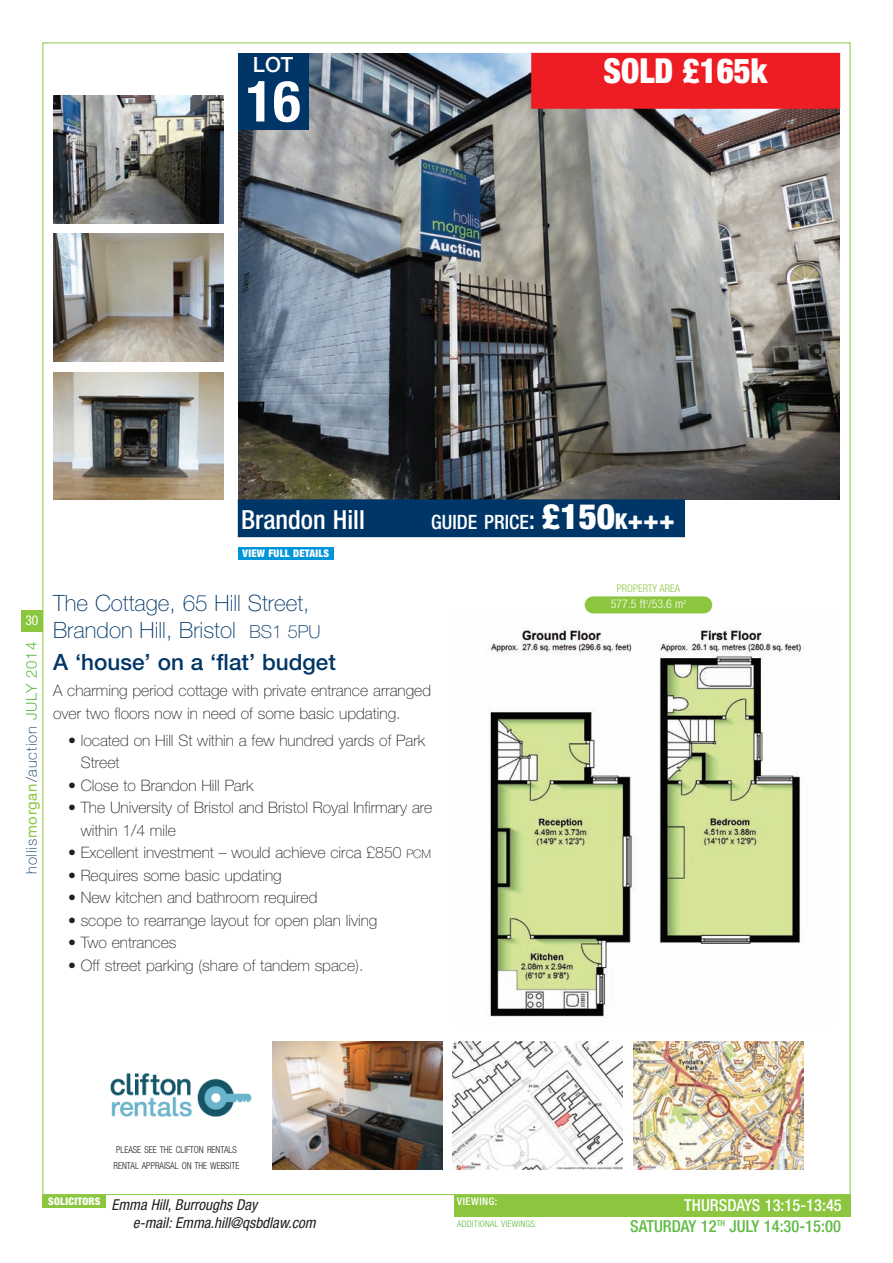
<style>
.page{position:relative;width:893px;height:1263px;background:#fff}
.page>*{position:absolute;margin:0;border:0;box-sizing:border-box;transform-origin:0 0}
.t1{font:700 condensed 57px "Helvetica Neue";color:#fff}
.t2{font:900 condensed 34.5px "Helvetica Neue";color:#fff;scale:.95 1}
.t3{font:500 condensed 26.4px "Helvetica Neue";color:#fff}
.t4{font:100 22.5px/27px "Helvetica Neue";color:#003667}
.t5{font:500 22.5px "Helvetica Neue";color:#003667}
.t6{font:500 21px "Helvetica Neue";color:#fff}
.t7{font:500 condensed 19.8px "Helvetica Neue";color:#fff}
.t8{font:500 condensed 16.5px "Helvetica Neue";color:#60bb46}
.t9{font:500 condensed 16.5px "Helvetica Neue";color:#fff}
.t10{font:100 15.75px/22.5px "Helvetica Neue";color:#231f20}
.t11{font:italic condensed 15px/18px "Helvetica Neue";color:#231f20}
.t12{font:100 15px "Helvetica Neue";letter-spacing:.055em;color:#003667}
.t13{font:condensed 13.5px "Helvetica Neue";color:#fff}
.t14{font:300 condensed 12px "Helvetica Neue";color:#fff}
.t15{font:900 condensed 10.5px "Helvetica Neue";letter-spacing:.025em;color:#fff}
.t16{font:300 condensed 10.5px "Helvetica Neue";color:#8bc63e}
.t17{font:500 condensed 10.5px "Helvetica Neue";letter-spacing:.05em;color:#fff}
.t18{font:300 condensed 9.6px/15.8px "Helvetica Neue";color:#231f20;scale:.95 1}
.t19{font:300 condensed 9px "Helvetica Neue";letter-spacing:.025em;color:#60bb46}
.s1{font-weight:400;color:#8bc63e}
.s2{font-weight:300;color:#60bb46}
.s3{font-size:26.4px}
.s4{font-weight:900;font-size:35.1px}
.s5{font-weight:900;font-size:21.9px}
.s6{font-weight:900;font-size:26.4px}
.s7{font-size:18px}
.s8{font-size:11.85px}
</style>
<div class="page">
<div style="left:43px;top:1195px;width:63px;height:13px;background:#8bc63e"></div>
<img style="left:238px;top:53px;width:602px;height:447px">
<div style="left:238px;top:500px;width:446px;height:37px;background:#003667"></div>
<img style="left:53px;top:96px;width:170px;height:127px">
<img style="left:53px;top:234px;width:170px;height:127px">
<img style="left:53px;top:372px;width:170px;height:128px">
<div style="left:454px;top:1195px;width:396px;height:21px;background:#8bc63e"></div>
<div style="left:238px;top:547px;width:96px;height:13px;background:#0095d9"></div>
<div style="left:238px;top:53px;width:70px;height:77px;background:#003667"></div>
<img style="left:489px;top:610px;width:315px;height:408px">
<img style="left:272px;top:1042px;width:170px;height:127px">
<img style="left:453px;top:1042px;width:170px;height:127px">
<img style="left:634px;top:1042px;width:170px;height:127px">
<img style="left:110px;top:1073px;width:142px;height:44px">
<div style="left:21px;top:610px;width:22px;height:21px;background:#8bc63e"></div>
<div style="left:585px;top:596px;width:127px;height:17px;background:#8bc63e;border-radius:9px"></div>
<div style="left:532px;top:53px;width:308px;height:55px;background:#ee1d23"></div>
<h3 class="t6" style="left:253px;top:57px;width:42px">LOT</h3>
<h1 class="t1" style="left:246px;top:81px;width:56px">16</h1>
<h2 class="t2" style="left:604px;top:58px;width:174px">SOLD £165k</h2>
<p class="t13" style="left:25px;top:615px;width:14px">30</p>
<p class="t12" style="left:26px;top:874px;width:233px;rotate:-90deg">hollis<span class="s1">morgan</span>/auction <span class="s2">JULY 2014</span></p>
<h3 class="t3" style="left:241px;top:510px;width:125px">Brandon Hill</h3>
<p class="t7" style="left:431px;top:515px;width:245px">GUIDE PRICE<span class="s3">:</span> <span class="s4">£150</span><span class="s5">K</span><span class="s6">+++</span></p>
<p class="t15" style="left:243px;top:550px;width:88px">VIEW FULL DETAILS</p>
<h3 class="t4" style="left:53px;top:592px;width:269px">The Cottage, 65 Hill Street,<br>Brandon Hill, Bristol <span class="s7">BS1 5PU</span></h3>
<h3 class="t5" style="left:53px;top:654px;width:284px">A ‘house’ on a ‘flat’ budget</h3>
<p class="t10" style="left:53px;top:681px;width:380px">A charming period cottage with private entrance arranged over two floors now in need of some basic updating.</p>
<p class="t10" style="left:81px;top:730px;width:346px;text-indent:-13px">• located on Hill St within a few hundred yards of Park<br>Street</p>
<p class="t10" style="left:68px;top:775px;width:187px">• Close to Brandon Hill Park</p>
<p class="t10" style="left:81px;top:798px;width:353px;text-indent:-13px">• The University of Bristol and Bristol Royal Infirmary are within 1/4 mile</p>
<p class="t10" style="left:68px;top:843px;width:365px">• Excellent investment – would achieve circa £850 <span class="s8">PCM</span></p>
<p class="t10" style="left:68px;top:865px;width:215px">• Requires some basic updating</p>
<p class="t10" style="left:68px;top:888px;width:251px">• New kitchen and bathroom required</p>
<p class="t10" style="left:68px;top:910px;width:311px">• scope to rearrange layout for open plan living</p>
<p class="t10" style="left:68px;top:933px;width:110px">• Two entrances</p>
<p class="t10" style="left:68px;top:955px;width:297px">• Off street parking (share of tandem space).</p>
<p class="t16" style="left:617px;top:585px;width:65px">PROPERTY AREA</p>
<p class="t14" style="left:611px;top:600px;width:77px">577.5 ft<sup>2</sup>/53.6 m<sup>2</sup></p>
<p class="t15" style="left:48px;top:1197px;width:54px">SOLICITORS</p>
<p class="t18" style="left:114px;top:1142px;width:134px">PLEASE SEE THE CLIFTON RENTALS<br>RENTAL APPRAISAL ON THE WEBSITE</p>
<p class="t11" style="left:133px;top:1197px;width:187px;text-indent:-21px">Emma Hill, Burroughs Day<br>e-mail: Emma.hill@qsbdlaw.com</p>
<p class="t17" style="left:457px;top:1197px;width:42px">VIEWING:</p>
<p class="t19" style="left:457px;top:1220px;width:82px">ADDITIONAL VIEWINGS:</p>
<p class="t9" style="left:684px;top:1199px;width:159px">THURSDAYS 13:15-13:45</p>
<p class="t8" style="left:630px;top:1220px;width:212px">SATURDAY 12<sup>TH</sup> JULY 14:30-15:00</p>
</div>
